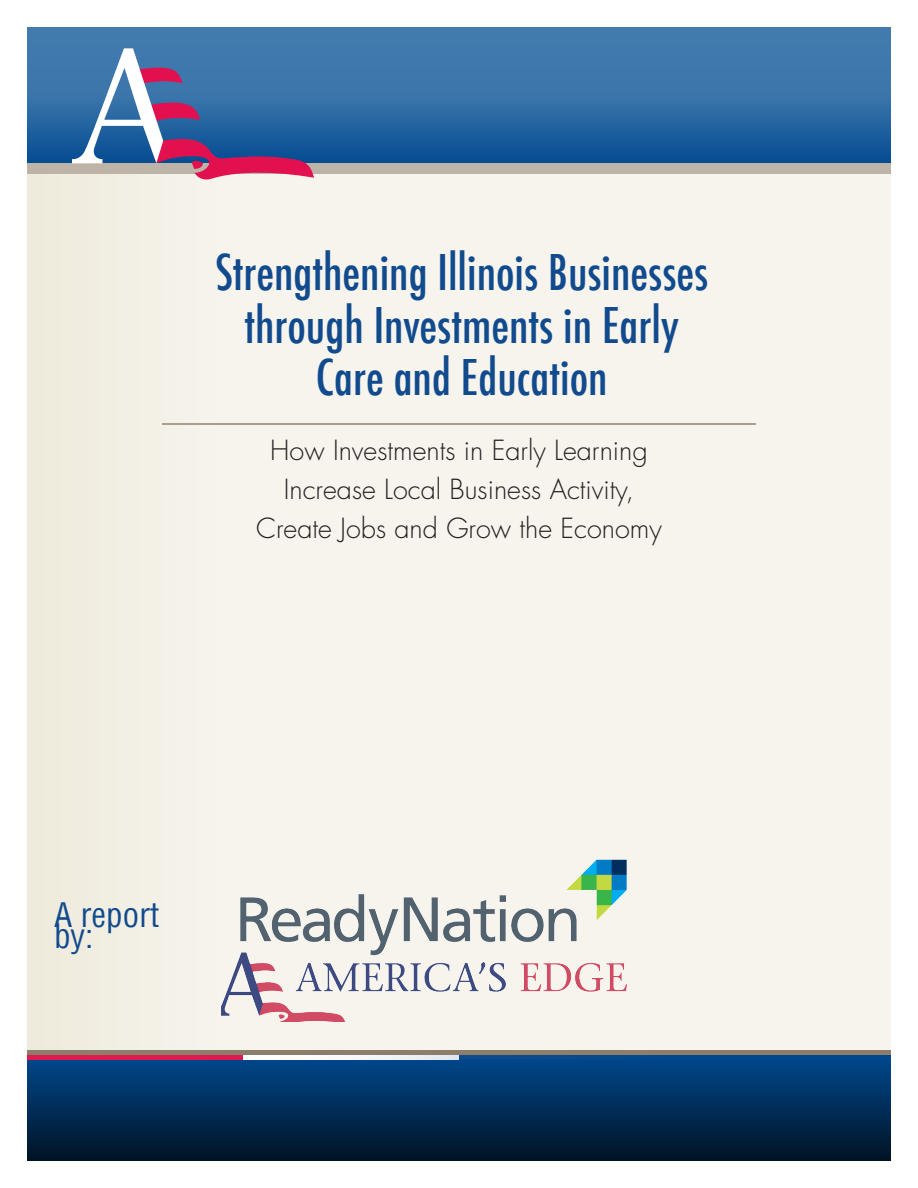
<style>
.page{position:relative;width:918px;height:1188px;background:#fff}
.page>*{position:absolute;margin:0;border:0;box-sizing:border-box;transform-origin:0 0}
.t1{font:500 condensed 48px "Futura";color:#114b8e}
.t2{font:condensed 33px "Helvetica";color:#114b8e}
.t3{font:300 27px "Futura";color:#231f20}
</style>
<div class="page">
<div style="left:27px;top:1054px;width:864px;height:107px;background:linear-gradient(to bottom,#004990,#011324)"></div>
<div style="left:28px;top:140px;width:863px;height:910px;background:#f6f4ed"></div>
<div style="left:27px;top:142px;width:373px;height:912px;background:linear-gradient(to right,#f0ecdf,#f8f6f1)"></div>
<div style="left:27px;top:27px;width:864px;height:139px;background:linear-gradient(to bottom,#4f84b4,#0f5497)"></div>
<div style="left:27px;top:163px;width:864px;height:11px;background:#beb3a7"></div>
<hr style="left:162px;top:423px;width:594px;height:1px;background:#aa9d8e">
<svg style="left:27px;top:1054px;width:216px;height:5px"></svg>
<svg style="left:459px;top:1054px;width:432px;height:5px;background:#1f5386"></svg>
<svg style="left:243px;top:1054px;width:216px;height:5px"></svg>
<hr style="left:27px;top:1050px;width:864px;height:4px;background:#8d7e6b">
<svg style="left:72px;top:48px;width:242px;height:134px"></svg>
<img style="left:222px;top:853px;width:405px;height:168px">
<p class="t1" style="left:215px;top:242px;width:495px">Strengthening Illinois Businesses</p>
<p class="t1" style="left:244px;top:294px;width:436px">through Investments in Early</p>
<p class="t1" style="left:316px;top:347px;width:293px">Care and Education</p>
<p class="t3" style="left:270px;top:433px;width:379px">How Investments in Early Learning</p>
<p class="t3" style="left:284px;top:472px;width:352px">Increase Local Business Activity,</p>
<p class="t3" style="left:256px;top:511px;width:407px">Create Jobs and Grow the Economy</p>
<p class="t2" style="left:54px;top:893px;width:107px">A report</p>
<p class="t2" style="left:54px;top:914px;width:41px">by:</p>
</div>
